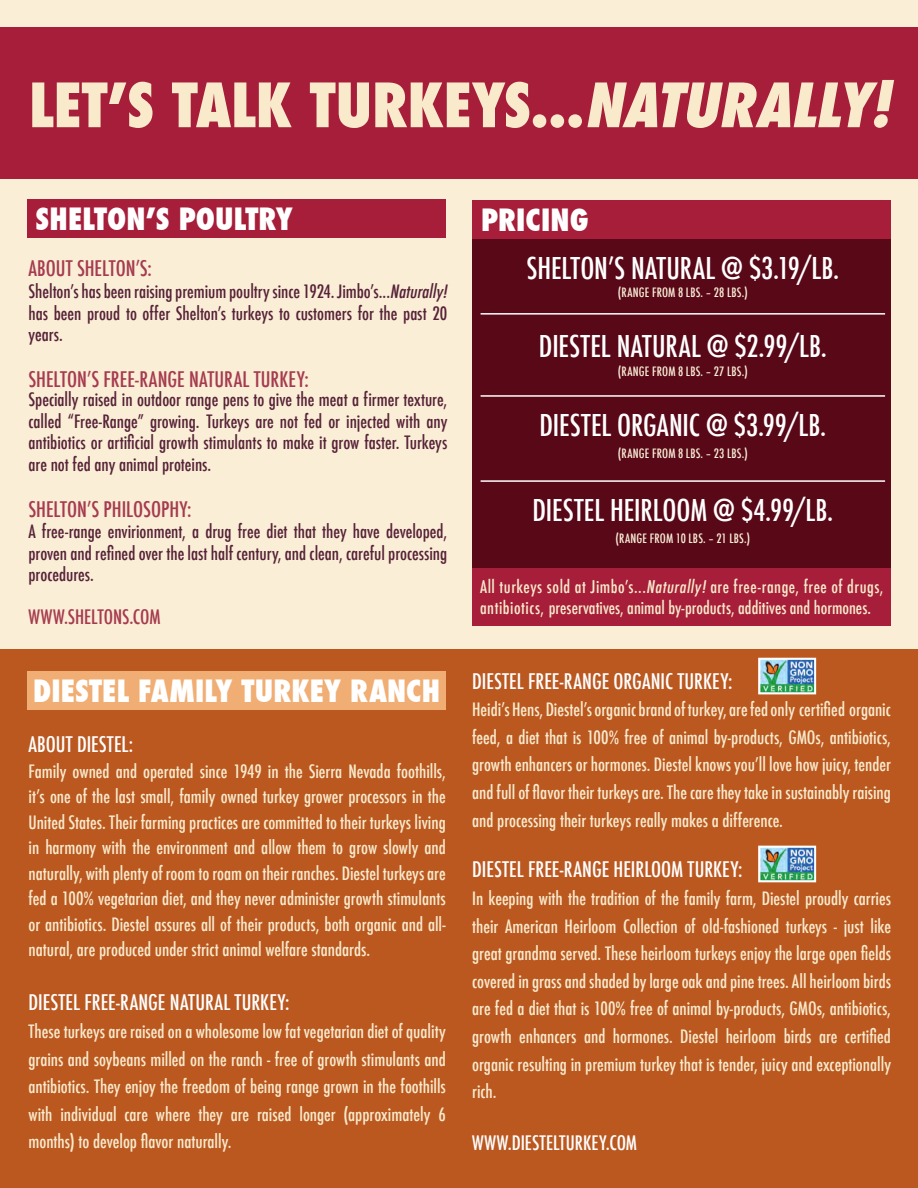
<style>
.page{position:relative;width:918px;height:1188px;background:#faeed7}
.page>*{position:absolute;margin:0;border:0;box-sizing:border-box;transform-origin:0 0}
.t1{font:800 condensed 59.25px "Futura";letter-spacing:-.005em;color:#f9eacc}
.t2{font:800 condensed 30px "Futura";letter-spacing:.005em;color:#fff}
.t3{font:500 condensed 29.4px "Futura";letter-spacing:-.005em;color:#fff}
.t4{font:500 condensed 21px "Futura";color:#fff}
.t5{font:500 condensed 21px "Futura";color:#a63b4f}
.t6{font:500 condensed 19.5px "Futura";color:#fff}
.t7{font:500 condensed 19.5px "Futura";letter-spacing:-.005em;color:#a63b4f}
.t8{font:500 condensed 18px/27.6px "Futura";color:#f9eacc;text-align:justify}
.t9{font:500 condensed 18px/21.6px "Futura";color:#572237;text-align:justify}
.t10{font:500 condensed 17.1px/20.5px "Futura";letter-spacing:.025em;color:#f9eacc}
.t11{font:500 condensed 12.6px "Futura";letter-spacing:.015em;color:#faeed7}
.s1{font-style:italic}
</style>
<div class="page">
<div style="left:0;top:27px;width:918px;height:152px;background:#a61e39"></div>
<div style="left:27px;top:200px;width:419px;height:38px;background:#a61e39"></div>
<div style="left:0;top:649px;width:918px;height:539px;background:#ba5820"></div>
<div style="left:27px;top:671px;width:419px;height:39px;background:#f0ae74"></div>
<div style="left:473px;top:200px;width:418px;height:426px;background:#580817"></div>
<div style="left:473px;top:569px;width:418px;height:57px;background:#a61e39"></div>
<div style="left:473px;top:200px;width:418px;height:39px;background:#a61e39"></div>
<hr style="left:481px;top:313px;width:404px;height:2px;background:#fff">
<hr style="left:481px;top:395px;width:404px;height:2px;background:#fff">
<hr style="left:481px;top:480px;width:404px;height:2px;background:#fff">
<img style="left:761px;top:661px;width:52px;height:30px">
<div style="left:758px;top:658px;width:58px;height:36px;border:2px solid #fff"></div>
<img style="left:761px;top:849px;width:52px;height:30px">
<div style="left:758px;top:846px;width:58px;height:36px;border:2px solid #fff"></div>
<h1 class="t1" style="left:29px;top:68px;width:876px">LET’S TALK TURKEYS...<span class="s1">NATURALLY!</span></h1>
<h2 class="t2" style="left:36px;top:200px;width:259px">SHELTON’S POULTRY</h2>
<p class="t5" style="left:28px;top:256px;width:125px">ABOUT SHELTON’S:</p>
<p class="t9" style="left:28px;top:280px;width:424px;text-align:left">Shelton’s has been raising premium poultry since 1924. Jimbo’s...<span class="s1">Naturally! </span>has been proud to offer Shelton’s turkeys to customers for the past 20 years.</p>
<p class="t5" style="left:28px;top:366px;width:282px">SHELTON’S FREE-RANGE NATURAL TURKEY:</p>
<p class="t9" style="left:28px;top:388px;width:420px">Specially raised in outdoor range pens to give the meat a firmer texture, called “Free-Range” growing. Turkeys are not fed or injected with any antibiotics or artificial growth stimulants to make it grow faster. Turkeys are not fed any animal proteins.</p>
<p class="t5" style="left:28px;top:496px;width:165px">SHELTON’S PHILOSOPHY:</p>
<p class="t9" style="left:28px;top:521px;width:420px">A free-range envirionment, a drug free diet that they have developed, proven and refined over the last half century, and clean, careful processing procedures.</p>
<p class="t7" style="left:28px;top:605px;width:133px">WWW.SHELTONS.COM</p>
<h2 class="t2" style="left:33px;top:672px;width:408px">DIESTEL FAMILY TURKEY RANCH</h2>
<p class="t4" style="left:28px;top:732px;width:106px">ABOUT DIESTEL:</p>
<p class="t8" style="left:28px;top:758px;width:419px;line-height:25.5px">Family owned and operated since 1949 in the Sierra Nevada foothills, it’s one of the last small, family owned turkey grower processors in the United States. Their farming practices are committed to their turkeys living in harmony with the environment and allow them to grow slowly and naturally, with plenty of room to roam on their ranches. Diestel turkeys are fed a 100% vegetarian diet, and they never administer growth stimulants or antibiotics. Diestel assures all of their products, both organic and all&shy;natural, are produced under strict animal welfare standards.</p>
<p class="t4" style="left:28px;top:990px;width:263px">DIESTEL FREE-RANGE NATURAL TURKEY:</p>
<p class="t8" style="left:28px;top:1017px;width:419px">These turkeys are raised on a wholesome low fat vegetarian diet of quality grains and soybeans milled on the ranch - free of growth stimulants and antibiotics. They enjoy the freedom of being range grown in the foothills with individual care where they are raised longer (approximately 6 months) to develop flavor naturally.</p>
<h2 class="t2" style="left:481px;top:201px;width:109px">PRICING</h2>
<h3 class="t3" style="left:527px;top:250px;width:314px">SHELTON’S NATURAL @ $3.19/LB.</h3>
<p class="t11" style="left:618px;top:285px;width:132px">(RANGE FROM 8 LBS. – 28 LBS.)</p>
<h3 class="t3" style="left:539px;top:328px;width:289px">DIESTEL NATURAL @ $2.99/LB.</h3>
<p class="t11" style="left:618px;top:363px;width:132px">(RANGE FROM 8 LBS. – 27 LBS.)</p>
<h3 class="t3" style="left:539px;top:407px;width:288px">DIESTEL ORGANIC @ $3.99/LB.</h3>
<p class="t11" style="left:618px;top:445px;width:132px">(RANGE FROM 8 LBS. – 23 LBS.)</p>
<h3 class="t3" style="left:532px;top:492px;width:302px">DIESTEL HEIRLOOM @ $4.99/LB.</h3>
<p class="t11" style="left:616px;top:530px;width:136px">(RANGE FROM 10 LBS. – 21 LBS.)</p>
<p class="t10" style="left:480px;top:576px;width:405px">All turkeys sold at Jimbo’s...<span class="s1">Naturally!</span> are free-range, free of drugs, antibiotics, preservatives, animal by-products, additives and hormones.</p>
<p class="t4" style="left:472px;top:668px;width:262px">DIESTEL FREE-RANGE ORGANIC TURKEY:</p>
<p class="t8" style="left:472px;top:696px;width:420px">Heidi’s Hens, Diestel’s organic brand of turkey, are fed only certified organic feed, a diet that is 100% free of animal by-products, GMOs, antibiotics, growth enhancers or hormones. Diestel knows you’ll love how juicy, tender and full of flavor their turkeys are. The care they take in sustainably raising and processing their turkeys really makes a difference.</p>
<p class="t4" style="left:472px;top:857px;width:272px">DIESTEL FREE-RANGE HEIRLOOM TURKEY:</p>
<p class="t8" style="left:472px;top:884px;width:420px">In keeping with the tradition of the family farm, Diestel proudly carries their American Heirloom Collection of old-fashioned turkeys - just like great grandma served. These heirloom turkeys enjoy the large open fields covered in grass and shaded by large oak and pine trees. All heirloom birds are fed a diet that is 100% free of animal by-products, GMOs, antibiotics, growth enhancers and hormones. Diestel heirloom birds are certified organic resulting in premium turkey that is tender, juicy and exceptionally rich.</p>
<p class="t6" style="left:472px;top:1131px;width:166px">WWW.DIESTELTURKEY.COM</p>
</div>
